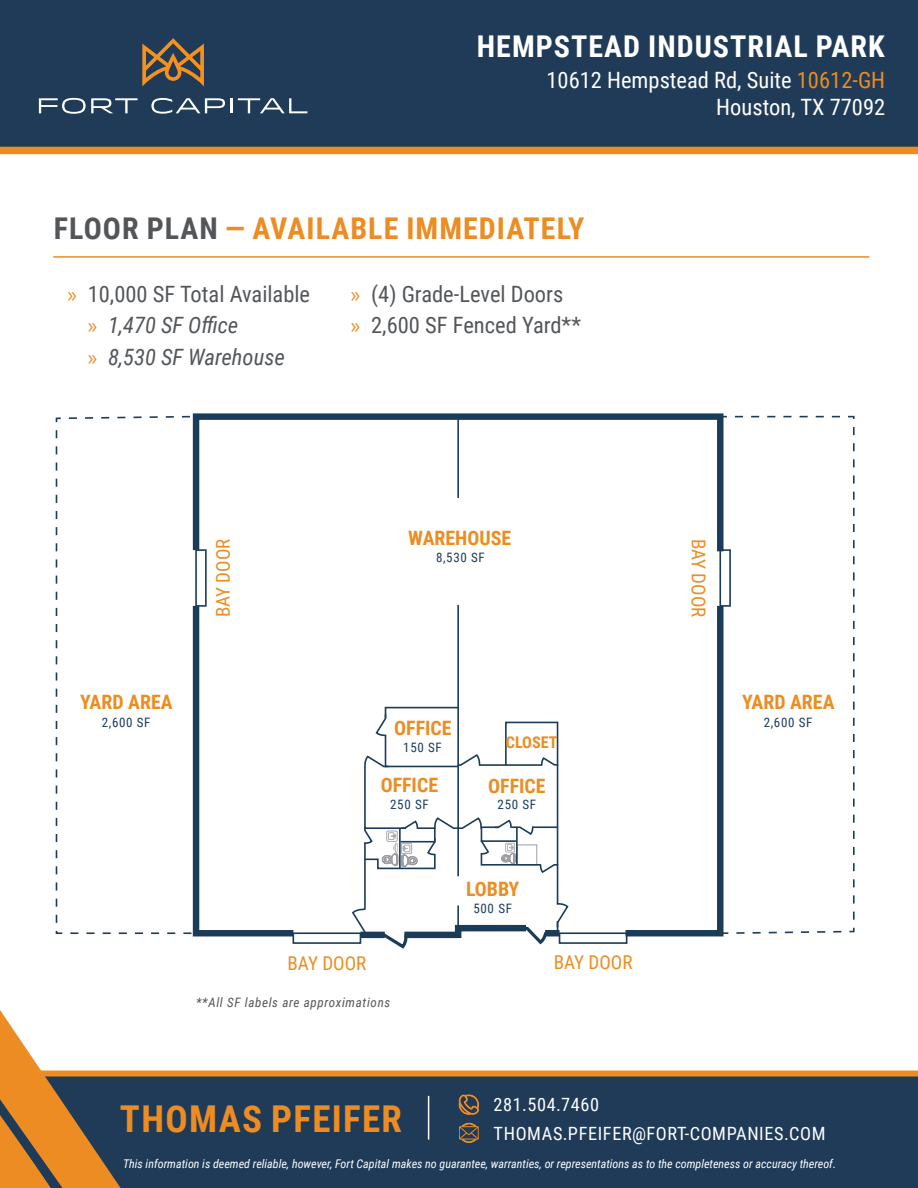
<style>
.page{position:relative;width:918px;height:1188px;background:#fff}
.page>*{position:absolute;margin:0;border:0;box-sizing:border-box;transform-origin:0 0}
.t1{font:700 37.05px "Roboto Condensed";letter-spacing:.035em;color:#ec8c22}
.t2{font:700 30px "Roboto Condensed";letter-spacing:.035em;color:#ec8c22}
.t3{font:700 30px "Roboto Condensed";letter-spacing:.035em;color:#fff}
.t4{font:22.5px "Roboto Condensed";color:#535659}
.t5{font:22.5px/27px "Roboto Condensed";color:#fff;text-align:right}
.t6{font:italic 22.5px "Roboto Condensed";color:#535659}
.t7{font:700 19.8px "Roboto Condensed";color:#ec8d22}
.t8{font:19.05px "Roboto Condensed";color:#ec8d22}
.t9{font:18.3px "Roboto Condensed";letter-spacing:.035em;color:#fff}
.t10{font:700 16.2px "Roboto Condensed";color:#ec8d22}
.t11{font:13.05px "Roboto Condensed";letter-spacing:.05em;color:#1b3c59}
.t12{font:italic 13.05px "Roboto Condensed";letter-spacing:.05em;color:#535659}
.t13{font:italic 12px "Roboto Condensed";color:#fff}
.s1{color:#ec8c22}
.s2{color:#535659}
.s3{font-family:"Myriad Pro";color:#ec8c22}
.s4{font-family:"Myriad Pro";font-style:normal;color:#ec8c22}
</style>
<div class="page">
<svg style="left:192px;top:607px;width:102px;height:333px"></svg>
<svg style="left:192px;top:413px;width:532px;height:136px"></svg>
<svg style="left:625px;top:930px;width:99px;height:10px"></svg>
<div style="left:293px;top:932px;width:68px;height:12px;border:2px solid #1b3c59"></div>
<div style="left:559px;top:932px;width:68px;height:12px;border:2px solid #1b3c59"></div>
<hr style="left:457px;top:417px;width:2px;height:81px;background:#1b3c59">
<hr style="left:457px;top:605px;width:2px;height:271px;background:#1b3c59">
<svg style="left:713px;top:415px;width:142px;height:520px"></svg>
<svg style="left:351px;top:706px;width:219px;height:243px"></svg>
<svg style="left:55px;top:415px;width:143px;height:520px"></svg>
<div style="left:195px;top:549px;width:12px;height:58px;border:2px solid #1b3c59"></div>
<div style="left:0;top:0;width:918px;height:154px;background:#1f3b58"></div>
<svg style="left:142px;top:38px;width:62px;height:48px;background:#6f5a42"></svg>
<svg style="left:39px;top:98px;width:99px;height:16px"></svg>
<svg style="left:151px;top:98px;width:74px;height:16px"></svg>
<hr style="left:230px;top:98px;width:3px;height:15px;background:#fff">
<svg style="left:238px;top:98px;width:69px;height:15px"></svg>
<hr style="left:53px;top:256px;width:816px;height:2px;background:#ec8c22">
<div style="left:121px;top:1071px;width:797px;height:117px;background:#1f3b58"></div>
<svg style="left:459px;top:1094px;width:21px;height:21px"></svg>
<svg style="left:459px;top:1123px;width:20px;height:20px"></svg>
<hr style="left:428px;top:1096px;width:1px;height:44px;background:#fff">
<svg style="left:0;top:1010px;width:121px;height:178px"></svg>
<p class="t3" style="left:477px;top:26px;width:409px">HEMPSTEAD INDUSTRIAL PARK</p>
<p class="t5" style="left:546px;top:66px;width:340px">10612 Hempstead Rd, Suite <span class="s1">10612-GH<br></span>Houston, TX 77092</p>
<p class="t2" style="left:54px;top:207px;width:532px"><span class="s2">FLOOR PLAN</span> — AVAILABLE IMMEDIATELY</p>
<p class="t4" style="left:68px;top:278px;width:244px"><span class="s3">»</span> 10,000 SF Total Available</p>
<p class="t6" style="left:88px;top:309px;width:152px"><span class="s4">»</span> 1,470 SF Office</p>
<p class="t6" style="left:88px;top:341px;width:198px"><span class="s4">»</span> 8,530 SF Warehouse</p>
<p class="t4" style="left:351px;top:278px;width:214px"><span class="s3">»</span> (4) Grade-Level Doors</p>
<p class="t4" style="left:351px;top:309px;width:232px"><span class="s3">»</span> 2,600 SF Fenced Yard**</p>
<p class="t8" style="left:210px;top:617px;width:80px;rotate:-90deg">BAY DOOR</p>
<p class="t7" style="left:408px;top:524px;width:104px">WAREHOUSE</p>
<p class="t11" style="left:436px;top:548px;width:50px">8,530 SF</p>
<p class="t7" style="left:80px;top:688px;width:94px">YARD AREA</p>
<p class="t11" style="left:102px;top:714px;width:50px">2,600 SF</p>
<p class="t7" style="left:394px;top:714px;width:59px">OFFICE</p>
<p class="t11" style="left:403px;top:738px;width:40px">150 SF</p>
<p class="t7" style="left:381px;top:772px;width:59px">OFFICE</p>
<p class="t10" style="left:506px;top:731px;width:53px">CLOSET</p>
<p class="t7" style="left:488px;top:772px;width:59px">OFFICE</p>
<p class="t11" style="left:390px;top:796px;width:40px">250 SF</p>
<p class="t11" style="left:498px;top:795px;width:40px">250 SF</p>
<p class="t7" style="left:466px;top:875px;width:55px">LOBBY</p>
<p class="t11" style="left:473px;top:899px;width:40px">500 SF</p>
<p class="t8" style="left:288px;top:949px;width:80px">BAY DOOR</p>
<p class="t8" style="left:554px;top:949px;width:80px">BAY DOOR</p>
<p class="t12" style="left:196px;top:993px;width:196px">**All SF labels are approximations</p>
<p class="t8" style="left:712px;top:539px;width:80px;rotate:90deg">BAY DOOR</p>
<p class="t7" style="left:742px;top:688px;width:94px">YARD AREA</p>
<p class="t11" style="left:764px;top:714px;width:50px">2,600 SF</p>
<p class="t9" style="left:494px;top:1092px;width:107px">281.504.7460</p>
<p class="t1" style="left:120px;top:1092px;width:284px">THOMAS PFEIFER</p>
<p class="t13" style="left:123px;top:1156px;width:715px">This information is deemed reliable, however, Fort Capital makes no guarantee, warranties, or representations as to the completeness or accuracy thereof.</p>
<p class="t9" style="left:494px;top:1120px;width:333px">THOMAS.PFEIFER@FORT-COMPANIES.COM</p>
</div>
